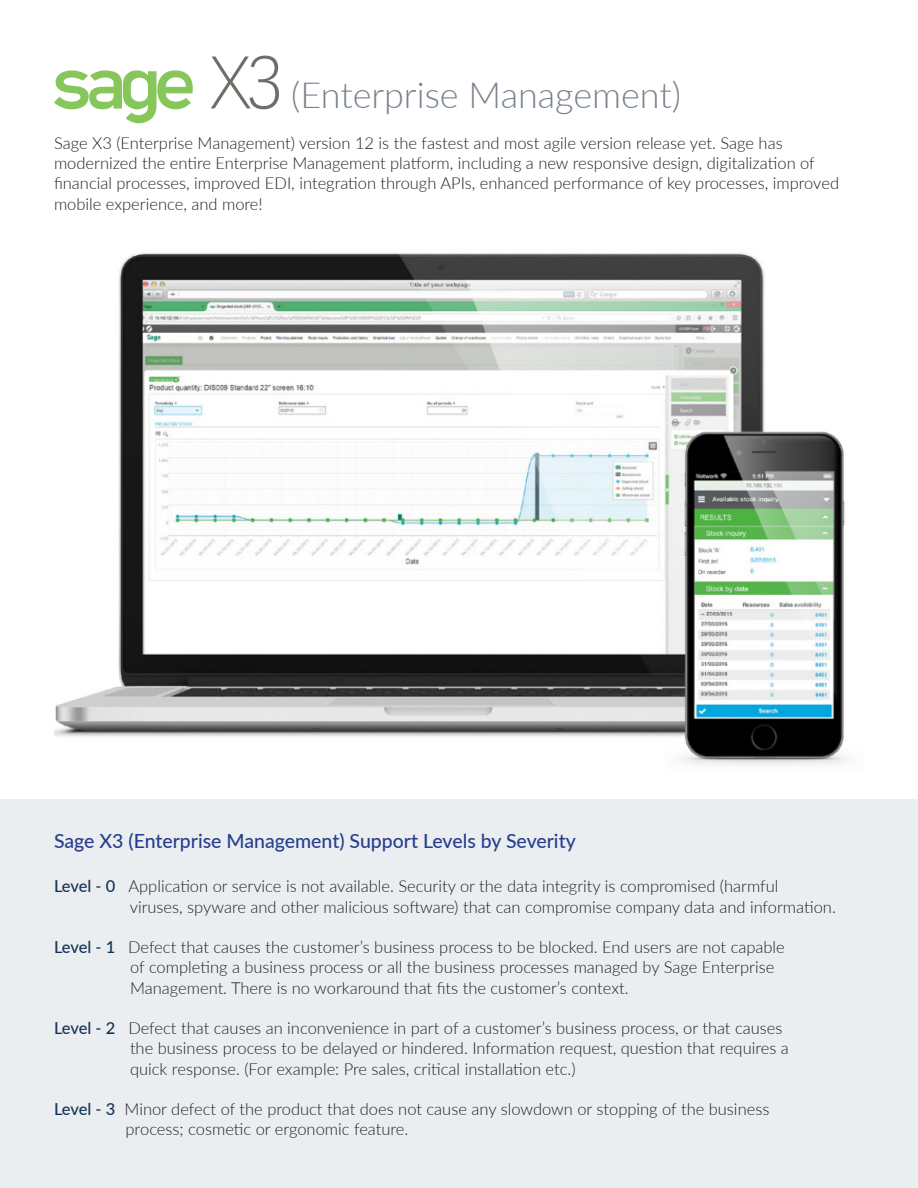
<style>
.page{position:relative;width:918px;height:1188px;background:#fff}
.page>*{position:absolute;margin:0;border:0;box-sizing:border-box;transform-origin:0 0}
.t1{font:300 36px "Lato";color:#79828d}
.t2{font:500 19.5px "Lato";color:#253f8e}
.Paragraph_Style_1{font:300 16.5px/20.2px "Lato";color:#231f20}
.s1{font-weight:500;color:#143259}
</style>
<div class="page">
<div style="left:0;top:799px;width:918px;height:389px;background:#ebeef0"></div>
<img style="left:54px;top:252px;width:794px;height:513px">
<svg style="left:211px;top:56px;width:68px;height:53px"></svg>
<svg style="left:54px;top:70px;width:139px;height:53px"></svg>
<p class="t1" style="left:291px;top:70px;width:391px">(Enterprise Management)</p>
<p class="Paragraph_Style_1" style="left:54px;top:132px;width:730px">Sage X3 (Enterprise Management) version 12 is the fastest and most agile version release yet. Sage has</p>
<p class="Paragraph_Style_1" style="left:54px;top:152px;width:762px">modernized the entire Enterprise Management platform, including a new responsive design, digitalization of</p>
<p class="Paragraph_Style_1" style="left:54px;top:173px;width:787px">financial processes, improved EDI, integration through APIs, enhanced performance of key processes, improved mobile experience, and more!</p>
<p class="t2" style="left:54px;top:827px;width:523px">Sage X3 (Enterprise Management) Support Levels by Severity</p>
<p class="Paragraph_Style_1" style="left:54px;top:876px;width:726px"><span class="s1">Level - 0</span> Application or service is not available. Security or the data integrity is compromised (harmful</p>
<p class="Paragraph_Style_1" style="left:130px;top:896px;width:708px">viruses, spyware and other malicious software) that can compromise company data and information.</p>
<p class="Paragraph_Style_1" style="left:54px;top:936px;width:732px"><span class="s1">Level - 1</span> Defect that causes the customer’s business process to be blocked. End users are not capable</p>
<p class="Paragraph_Style_1" style="left:130px;top:957px;width:646px">of completing a business process or all the business processes managed by Sage Enterprise</p>
<p class="Paragraph_Style_1" style="left:130px;top:977px;width:500px">Management. There is no workaround that fits the customer’s context.</p>
<p class="Paragraph_Style_1" style="left:54px;top:1017px;width:730px"><span class="s1">Level - 2</span> Defect that causes an inconvenience in part of a customer’s business process, or that causes</p>
<p class="Paragraph_Style_1" style="left:130px;top:1038px;width:660px">the business process to be delayed or hindered. Information request, question that requires a</p>
<p class="Paragraph_Style_1" style="left:130px;top:1058px;width:447px">quick response. (For example: Pre sales, critical installation etc.)</p>
<p class="Paragraph_Style_1" style="left:54px;top:1098px;width:717px"><span class="s1">Level - 3</span> Minor defect of the product that does not cause any slowdown or stopping of the business</p>
<p class="Paragraph_Style_1" style="left:126px;top:1119px;width:284px">process; cosmetic or ergonomic feature.</p>
</div>
